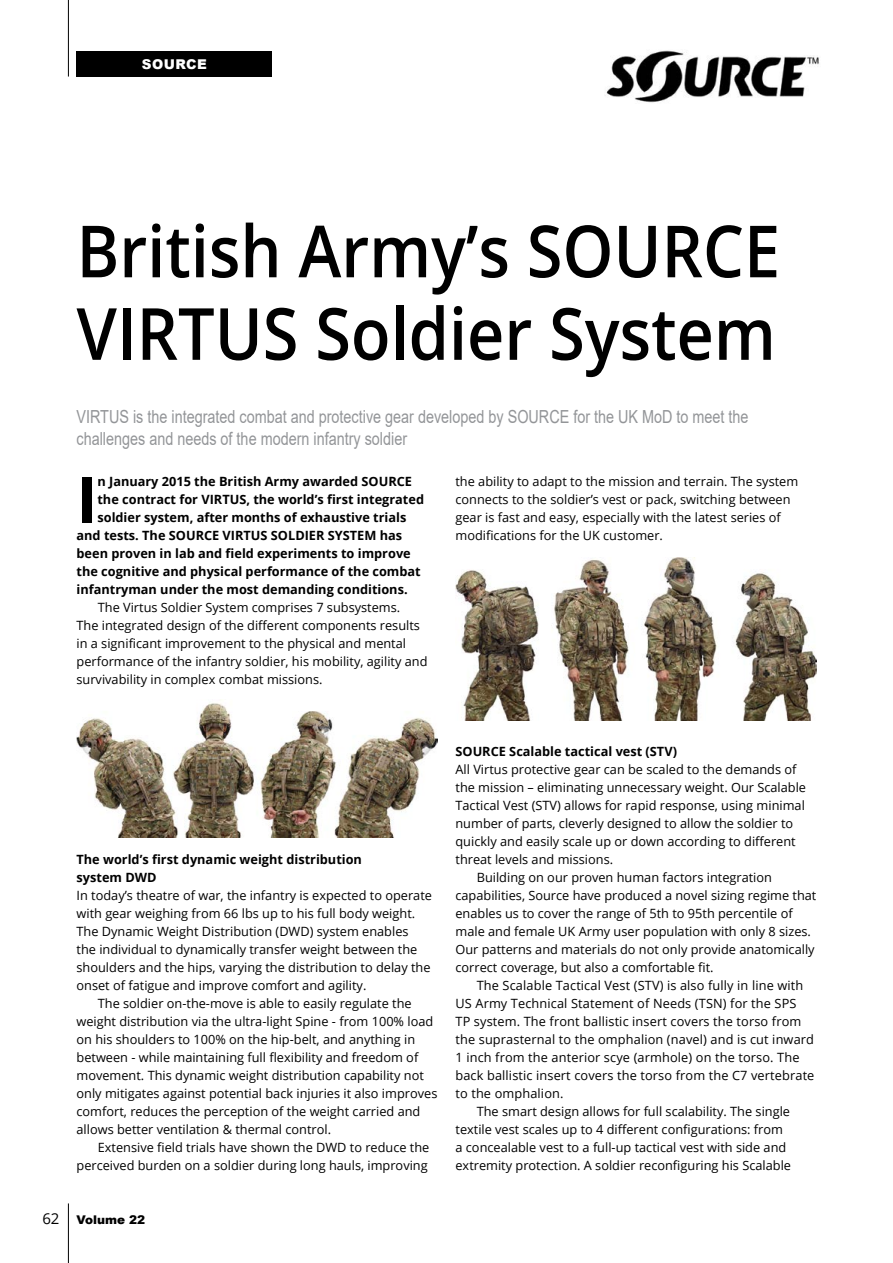
<style>
.page{position:relative;width:893px;height:1263px;background:#fff}
.page>*{position:absolute;margin:0;border:0;box-sizing:border-box;transform-origin:0 0}
.t1{font:600 72px/82.5px "Open Sans";color:#000;scale:.9 1}
.t2{font:700 63.15px "Open Sans";color:#000}
.t3{font:18px/21.6px "Arial";color:#939598;scale:.8 1}
.t4{font:900 13.5px "Arial";letter-spacing:.035em;color:#fff}
.t5{font:12.75px/18px "Open Sans";color:#000}
.t6{font:700 12.75px/18px "Open Sans";color:#000}
.t7{font:900 12px "Arial";color:#000}
.s1{font-family:"Open Sans";font-weight:400;font-size:15px}
</style>
<div class="page">
<hr style="left:68px;top:1203px;width:1px;height:60px;background:#000">
<hr style="left:68px;top:0;width:1px;height:77px;background:#000">
<div style="left:77px;top:51px;width:195px;height:26px;background:#000"></div>
<img style="left:77px;top:703px;width:360px;height:135px">
<img style="left:455px;top:557px;width:361px;height:163px">
<img style="left:605px;top:50px;width:214px;height:53px">
<p class="t4" style="left:142px;top:54px;width:67px">SOURCE</p>
<h1 class="t1" style="left:77px;top:208px;width:783px">British Army’s SOURCE<br>VIRTUS Soldier System</h1>
<h3 class="t3" style="left:77px;top:406px;width:842px">VIRTUS is the integrated combat and protective gear developed by SOURCE for the UK MoD to meet the challenges and needs of the modern infantry soldier</h3>
<h2 class="t2" style="left:77px;top:454px;width:22px">I</h2>
<p class="t6" style="left:97px;top:472px;width:316px">n January 2015 the British Army awarded SOURCE</p>
<p class="t6" style="left:97px;top:490px;width:328px">the contract for VIRTUS, the world’s first integrated</p>
<p class="t6" style="left:97px;top:508px;width:310px">soldier system, after months of exhaustive trials</p>
<p class="t6" style="left:77px;top:526px;width:327px">and tests. The SOURCE VIRTUS SOLDIER SYSTEM has</p>
<p class="t6" style="left:77px;top:544px;width:336px">been proven in lab and field experiments to improve</p>
<p class="t6" style="left:77px;top:562px;width:346px">the cognitive and physical performance of the combat</p>
<p class="t6" style="left:77px;top:580px;width:333px">infantryman under the most demanding conditions.</p>
<p class="t5" style="left:77px;top:598px;width:353px;text-indent:21px">The Virtus Soldier System comprises 7 subsystems.<br>The integrated design of the different components results in a significant improvement to the physical and mental performance of the infantry soldier, his mobility, agility and survivability in complex combat missions.</p>
<p class="t5" style="left:455px;top:472px;width:344px">the ability to adapt to the mission and terrain. The system connects to the soldier’s vest or pack, switching between gear is fast and easy, especially with the latest series of modifications for the UK customer.</p>
<p class="t6" style="left:77px;top:850px;width:287px">The world’s first dynamic weight distribution system DWD</p>
<p class="t5" style="left:77px;top:886px;width:357px">In today’s theatre of war, the infantry is expected to operate</p>
<p class="t5" style="left:77px;top:904px;width:340px">with gear weighing from 66 lbs up to his full body weight.</p>
<p class="t5" style="left:77px;top:922px;width:334px">The Dynamic Weight Distribution (DWD) system enables</p>
<p class="t5" style="left:77px;top:940px;width:342px">the individual to dynamically transfer weight between the</p>
<p class="t5" style="left:77px;top:958px;width:356px">shoulders and the hips, varying the distribution to delay the</p>
<p class="t5" style="left:77px;top:976px;width:291px">onset of fatigue and improve comfort and agility.</p>
<p class="t5" style="left:98px;top:994px;width:315px">The soldier on-the-move is able to easily regulate the</p>
<p class="t5" style="left:77px;top:1012px;width:358px">weight distribution via the ultra-light Spine - from 100% load</p>
<p class="t5" style="left:77px;top:1030px;width:340px">on his shoulders to 100% on the hip-belt, and anything in</p>
<p class="t5" style="left:77px;top:1048px;width:343px">between - while maintaining full flexibility and freedom of</p>
<p class="t5" style="left:77px;top:1066px;width:349px">movement. This dynamic weight distribution capability not</p>
<p class="t5" style="left:77px;top:1084px;width:362px">only mitigates against potential back injuries it also improves</p>
<p class="t5" style="left:77px;top:1102px;width:345px">comfort, reduces the perception of the weight carried and</p>
<p class="t5" style="left:77px;top:1120px;width:256px">allows better ventilation &amp; thermal control.</p>
<p class="t5" style="left:98px;top:1138px;width:333px">Extensive field trials have shown the DWD to reduce the</p>
<p class="t5" style="left:77px;top:1156px;width:353px">perceived burden on a soldier during long hauls, improving</p>
<p class="t7" style="left:42px;top:1211px;width:104px"><span class="s1">62</span> Volume 22</p>
<p class="t6" style="left:455px;top:742px;width:223px">SOURCE Scalable tactical vest (STV)</p>
<p class="t5" style="left:455px;top:760px;width:342px">All Virtus protective gear can be scaled to the demands of</p>
<p class="t5" style="left:455px;top:778px;width:352px">the mission – eliminating unnecessary weight. Our Scalable</p>
<p class="t5" style="left:455px;top:796px;width:351px">Tactical Vest (STV) allows for rapid response, using minimal</p>
<p class="t5" style="left:455px;top:814px;width:339px">number of parts, cleverly designed to allow the soldier to</p>
<p class="t5" style="left:455px;top:832px;width:342px">quickly and easily scale up or down according to different</p>
<p class="t5" style="left:455px;top:850px;width:159px">threat levels and missions.</p>
<p class="t5" style="left:477px;top:868px;width:297px">Building on our proven human factors integration</p>
<p class="t5" style="left:455px;top:886px;width:362px">capabilities, Source have produced a novel sizing regime that</p>
<p class="t5" style="left:455px;top:904px;width:339px">enables us to cover the range of 5th to 95th percentile of</p>
<p class="t5" style="left:455px;top:922px;width:357px">male and female UK Army user population with only 8 sizes.</p>
<p class="t5" style="left:455px;top:940px;width:361px">Our patterns and materials do not only provide anatomically</p>
<p class="t5" style="left:455px;top:958px;width:260px">correct coverage, but also a comfortable fit.</p>
<p class="t5" style="left:477px;top:976px;width:328px">The Scalable Tactical Vest (STV) is also fully in line with</p>
<p class="t5" style="left:455px;top:994px;width:342px">US Army Technical Statement of Needs (TSN) for the SPS</p>
<p class="t5" style="left:455px;top:1012px;width:347px">TP system. The front ballistic insert covers the torso from</p>
<p class="t5" style="left:455px;top:1030px;width:360px">the suprasternal to the omphalion (navel) and is cut inward</p>
<p class="t5" style="left:455px;top:1048px;width:345px">1 inch from the anterior scye (armhole) on the torso. The</p>
<p class="t5" style="left:455px;top:1066px;width:360px">back ballistic insert covers the torso from the C7 vertebrate</p>
<p class="t5" style="left:455px;top:1084px;width:110px">to the omphalion.</p>
<p class="t5" style="left:477px;top:1102px;width:315px">The smart design allows for full scalability. The single</p>
<p class="t5" style="left:455px;top:1120px;width:329px">textile vest scales up to 4 different configurations: from</p>
<p class="t5" style="left:455px;top:1138px;width:332px">a concealable vest to a full-up tactical vest with side and</p>
<p class="t5" style="left:455px;top:1156px;width:337px">extremity protection. A soldier reconfiguring his Scalable</p>
</div>
